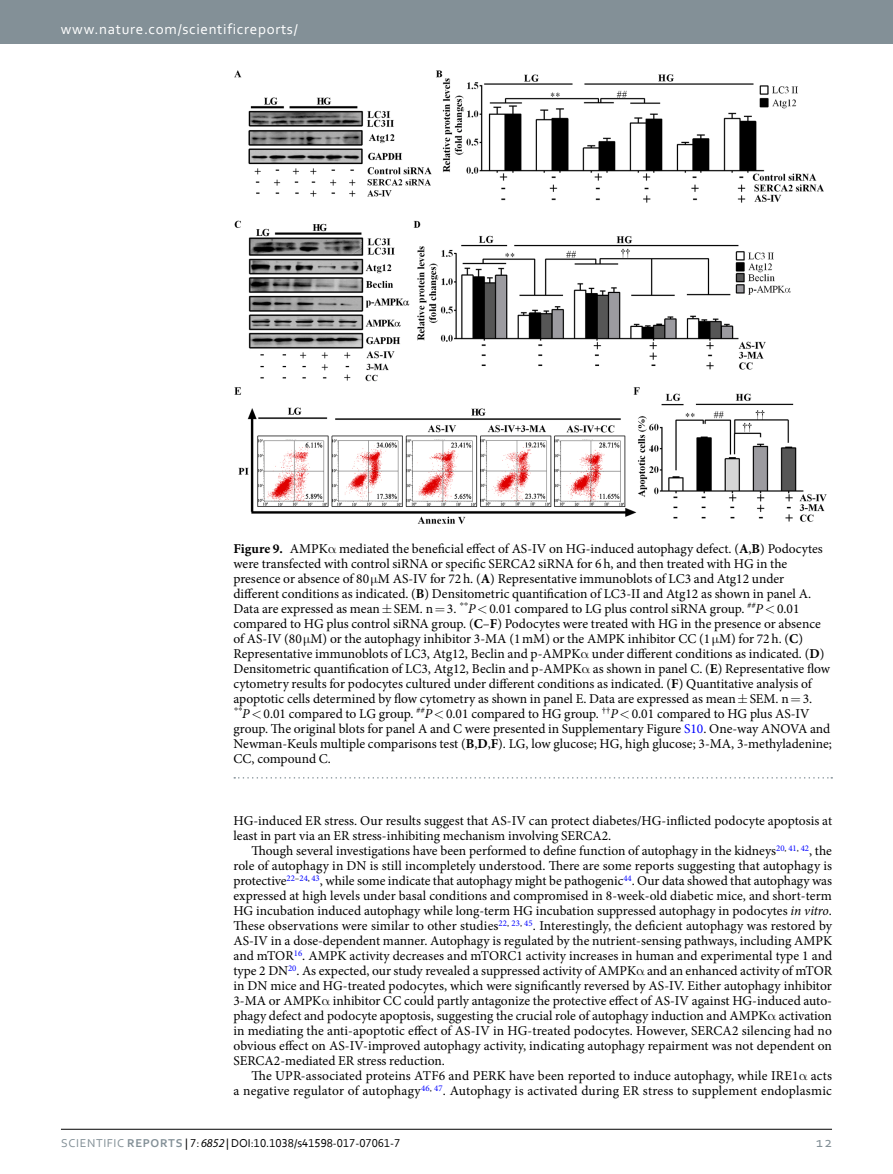
<style>
.page{position:relative;width:893px;height:1174px;background:#fff}
.page>*{position:absolute;margin:0;border:0;box-sizing:border-box;transform-origin:0 0}
.t1{font:15px "Corbel 2";letter-spacing:.045em;color:#fff}
.t2{font:15px "Corbel 2";color:#839097}
.t3{font:13.5px/15px "Minion Pro";color:#000}
.t4{font:12px "Corbel";color:#000}
.s1{font-weight:700}
.s2{font-style:italic}
.s3{color:#00f}
.s4{font-family:"Corbel 2";color:#839097}
.s5{font-family:"Corbel Bold 2";color:#839097}
.s6{font-family:"Myriad Pro";font-style:italic}
</style>
<div class="page">
<div style="left:0;top:0;width:893px;height:43px;background:#839097"></div>
<hr style="left:61px;top:1129px;width:771px;height:1px;background:#000">
<img style="left:234px;top:70px;width:593px;height:454px">
<svg style="left:234px;top:777px;width:598px;height:1px"></svg>
<p class="t1" style="left:61px;top:19px;width:238px">www.nature.com/scientificreports/</p>
<p class="t3" style="left:233px;top:541px;width:600px"><span class="s1">Figure 9.</span> AMPK mediated the beneficial effect of AS-IV on HG-induced autophagy defect. (<span class="s1">A</span>,<span class="s1">B</span>) Podocytes were transfected with control siRNA or specific SERCA2 siRNA for 6h, and then treated with HG in the presence or absence of 80 M AS-IV for 72h. (<span class="s1">A</span>) Representative immunoblots of LC3 and Atg12 under different conditions as indicated. (<span class="s1">B</span>) Densitometric quantification of LC3-II and Atg12 as shown in panel A.<br>Data are expressed as mean SEM. n 3. <sup>**</sup><span class="s2">P</span> 0.01 compared to LG plus control siRNA group. <sup>##</sup><span class="s2">P</span> 0.01 compared to HG plus control siRNA group. (<span class="s1">C</span>–<span class="s1">F</span>) Podocytes were treated with HG in the presence or absence of AS-IV (80 M) or the autophagy inhibitor 3-MA (1mM) or the AMPK inhibitor CC (1 M) for 72h. (<span class="s1">C</span>)<br>Representative immunoblots of LC3, Atg12, Beclin and p-AMPK under different conditions as indicated. (<span class="s1">D</span>)<br>Densitometric quantification of LC3, Atg12, Beclin and p-AMPK as shown in panel C. (<span class="s1">E</span>) Representative flow cytometry results for podocytes cultured under different conditions as indicated. (<span class="s1">F</span>) Quantitative analysis of apoptotic cells determined by flow cytometry as shown in panel E. Data are expressed as mean SEM. n 3. <sup>**</sup><span class="s2">P</span> 0.01 compared to LG group. <sup>##</sup><span class="s2">P</span> 0.01 compared to HG group. <sup>††</sup><span class="s2">P</span> 0.01 compared to HG plus AS-IV group. The original blots for panel A and C were presented in Supplementary Figure <span class="s3">S10</span>. One-way ANOVA and Newman-Keuls multiple comparisons test (<span class="s1">B</span>,<span class="s1">D</span>,<span class="s1">F</span>). LG, low glucose; HG, high glucose; 3-MA, 3-methyladenine; CC, compound C.</p>
<p class="t3" style="left:233px;top:813px;width:600px">HG-induced ER stress. Our results suggest that AS-IV can protect diabetes/HG-inflicted podocyte apoptosis at least in part via an ER stress-inhibiting mechanism involving SERCA2.</p>
<p class="t3" style="left:233px;top:843px;width:600px;text-align:justify;text-indent:18px">Though several investigations have been performed to define function of autophagy in the kidneys<sup>20</sup><sup>,</sup> <sup>41</sup><sup>,</sup> <sup>42</sup>, the role of autophagy in DN is still incompletely understood. There are some reports suggesting that autophagy is protective<sup>22</sup><sup>–</sup><sup>24</sup><sup>,</sup> <sup>43</sup>, while some indicate that autophagy might be pathogenic<sup>44</sup>. Our data showed that autophagy was expressed at high levels under basal conditions and compromised in 8-week-old diabetic mice, and short-term HG incubation induced autophagy while long-term HG incubation suppressed autophagy in podocytes <span class="s2">in vitro</span>.<br>These observations were similar to other studies<sup>22</sup><sup>,</sup> <sup>23</sup><sup>,</sup> <sup>45</sup>. Interestingly, the deficient autophagy was restored by AS-IV in a dose-dependent manner. Autophagy is regulated by the nutrient-sensing pathways, including AMPK and mTOR<sup>16</sup>. AMPK activity decreases and mTORC1 activity increases in human and experimental type 1 and type 2 DN<sup>20</sup>. As expected, our study revealed a suppressed activity of AMPK and an enhanced activity of mTOR in DN mice and HG-treated podocytes, which were significantly reversed by AS-IV. Either autophagy inhibitor 3-MA or AMPK inhibitor CC could partly antagonize the protective effect of AS-IV against HG-induced auto&shy;phagy defect and podocyte apoptosis, suggesting the crucial role of autophagy induction and AMPK activation in mediating the anti-apoptotic effect of AS-IV in HG-treated podocytes. However, SERCA2 silencing had no obvious effect on AS-IV-improved autophagy activity, indicating autophagy repairment was not dependent on SERCA2-mediated ER stress reduction.</p>
<p class="t3" style="left:233px;top:1068px;width:600px;text-align:right">The UPR-associated proteins ATF6 and PERK have been reported to induce autophagy, while IRE1 acts<br>a negative regulator of autophagy<sup>46</sup><sup>,</sup> <sup>47</sup>. Autophagy is activated during ER stress to supplement endoplasmic</p>
<p class="t4" style="left:61px;top:1135px;width:341px"><span class="s4">SCieNTifiC</span> <span class="s5">REPORTS</span> | 7: <span class="s6">6852</span> | DOI:10.1038/s41598-017-07061-7</p>
<p class="t2" style="left:816px;top:1132px;width:17px">12</p>
</div>
